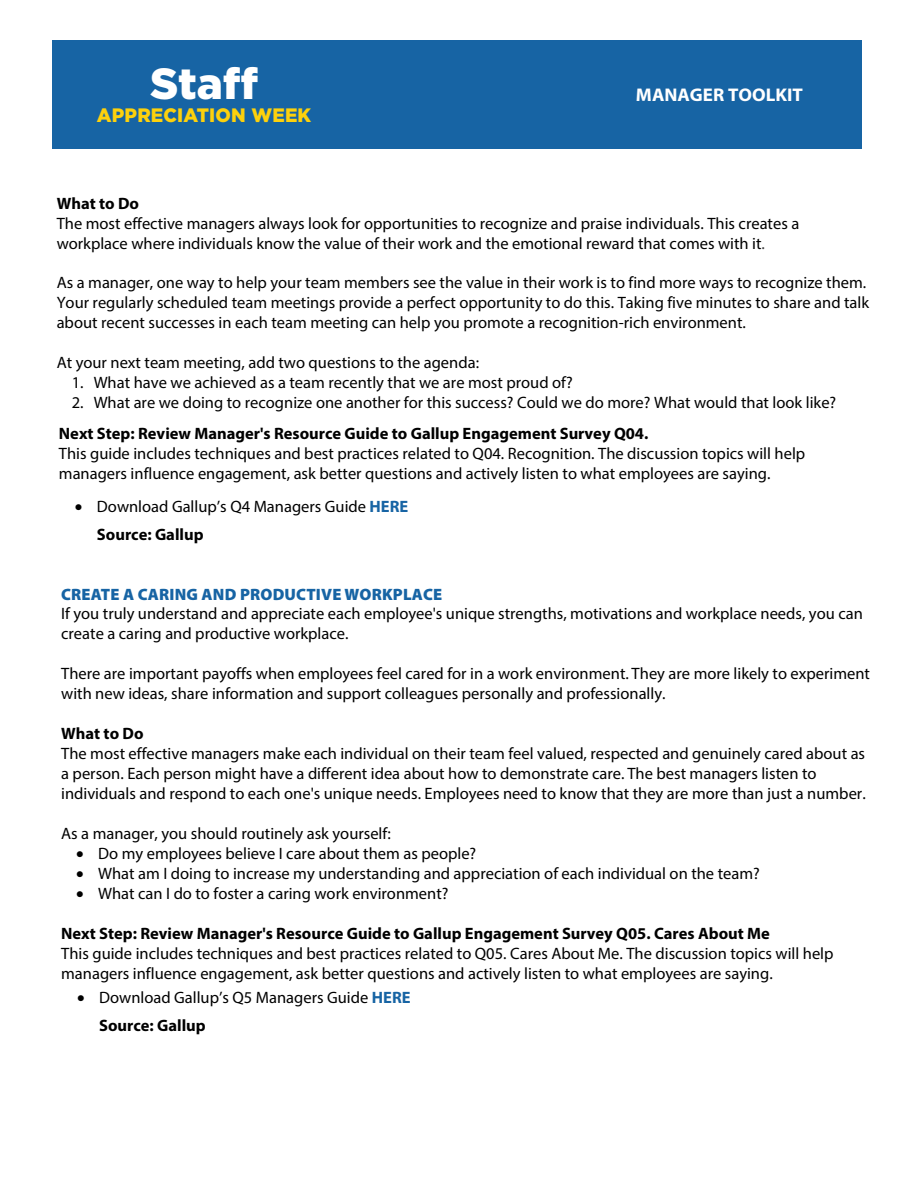
<style>
.page{position:relative;width:918px;height:1189px;background:#fff}
.page>*{position:absolute;margin:0;border:0;box-sizing:border-box;transform-origin:0 0}
.t1{font:900 43.5px "Gotham";color:#fff}
.t2{font:900 19.35px "Gotham";letter-spacing:.01em;color:#fdd10c;scale:.96 1}
.t3{font:700 18.45px "Myriad Pro";color:#fff}
.t4{font:16.5px/20px "Myriad Pro";color:#000}
.t5{font:700 16.5px "Myriad Pro";color:#000}
.t6{font:900 16.5px "Myriad Pro";letter-spacing:.01em;color:#1764a4}
.s1{color:#3e3e3f}
.s2{font-weight:700;color:#1764a4}
.s3{font-weight:700}
</style>
<div class="page">
<div style="left:53px;top:40px;width:809px;height:108px;background:#1764a4"></div>
<h1 class="t1" style="left:150px;top:58px;width:109px">Staff</h1>
<p class="t2" style="left:97px;top:104px;width:225px">APPRECIATION WEEK</p>
<p class="t3" style="left:636px;top:83px;width:168px">MANAGER TOOLKIT</p>
<p class="t5" style="left:57px;top:192px;width:84px">What to Do</p>
<p class="t4" style="left:57px;top:213px;width:744px">The most effective managers always look for opportunities to recognize and praise individuals. This creates a workplace where individuals know the value of their work and the emotional reward that comes with it<span class="s1">.</span></p>
<p class="t4" style="left:57px;top:272px;width:814px">As a manager, one way to help your team members see the value in their work is to find more ways to recognize them.<br>Your regularly scheduled team meetings provide a perfect opportunity to do this. Taking five minutes to share and talk about recent successes in each team meeting can help you promote a recognition-rich environment.</p>
<p class="t4" style="left:57px;top:352px;width:424px">At your next team meeting, add two questions to the agenda:</p>
<p class="t4" style="left:72px;top:372px;width:503px">1. What have we achieved as a team recently that we are most proud of?</p>
<p class="t4" style="left:72px;top:392px;width:766px">2. What are we doing to recognize one another for this success? Could we do more? What would that look like?</p>
<p class="t5" style="left:59px;top:423px;width:591px">Next Step: Review Manager's Resource Guide to Gallup Engagement Survey Q04.</p>
<p class="t4" style="left:59px;top:443px;width:748px">This guide includes techniques and best practices related to Q04. Recognition. The discussion topics will help managers influence engagement, ask better questions and actively listen to what employees are saying.</p>
<p class="t4" style="left:97px;top:492px;width:313px;line-height:27.9px;text-indent:-22px">• Download Gallup’s Q4 Managers Guide <span class="s2">HERE<br></span><span class="s3">Source: Gallup</span></p>
<p class="t6" style="left:61px;top:583px;width:383px">CREATE A CARING AND PRODUCTIVE WORKPLACE</p>
<p class="t4" style="left:61px;top:603px;width:803px">If you truly understand and appreciate each employee's unique strengths, motivations and workplace needs, you can create a caring and productive workplace.</p>
<p class="t4" style="left:61px;top:663px;width:810px">There are important payoffs when employees feel cared for in a work environment. They are more likely to experiment with new ideas, share information and support colleagues personally and professionally.</p>
<p class="t5" style="left:61px;top:722px;width:84px">What to Do</p>
<p class="t4" style="left:61px;top:743px;width:806px">The most effective managers make each individual on their team feel valued, respected and genuinely cared about as a person. Each person might have a different idea about how to demonstrate care. The best managers listen to individuals and respond to each one's unique needs. Employees need to know that they are more than just a number.</p>
<p class="t4" style="left:61px;top:823px;width:331px">As a manager, you should routinely ask yourself:</p>
<p class="t4" style="left:76px;top:842px;width:402px">• Do my employees believe I care about them as people?</p>
<p class="t4" style="left:76px;top:862px;width:685px">• What am I doing to increase my understanding and appreciation of each individual on the team?</p>
<p class="t4" style="left:76px;top:882px;width:374px">• What can I do to foster a caring work environment?</p>
<p class="t5" style="left:61px;top:922px;width:710px">Next Step: Review Manager's Resource Guide to Gallup Engagement Survey Q05. Cares About Me</p>
<p class="t4" style="left:61px;top:942px;width:774px">This guide includes techniques and best practices related to Q05. Cares About Me. The discussion topics will help managers influence engagement, ask better questions and actively listen to what employees are saying.</p>
<p class="t4" style="left:99px;top:983px;width:313px;line-height:27.9px;text-indent:-22px">• Download Gallup’s Q5 Managers Guide <span class="s2">HERE<br></span><span class="s3">Source: Gallup</span></p>
</div>
